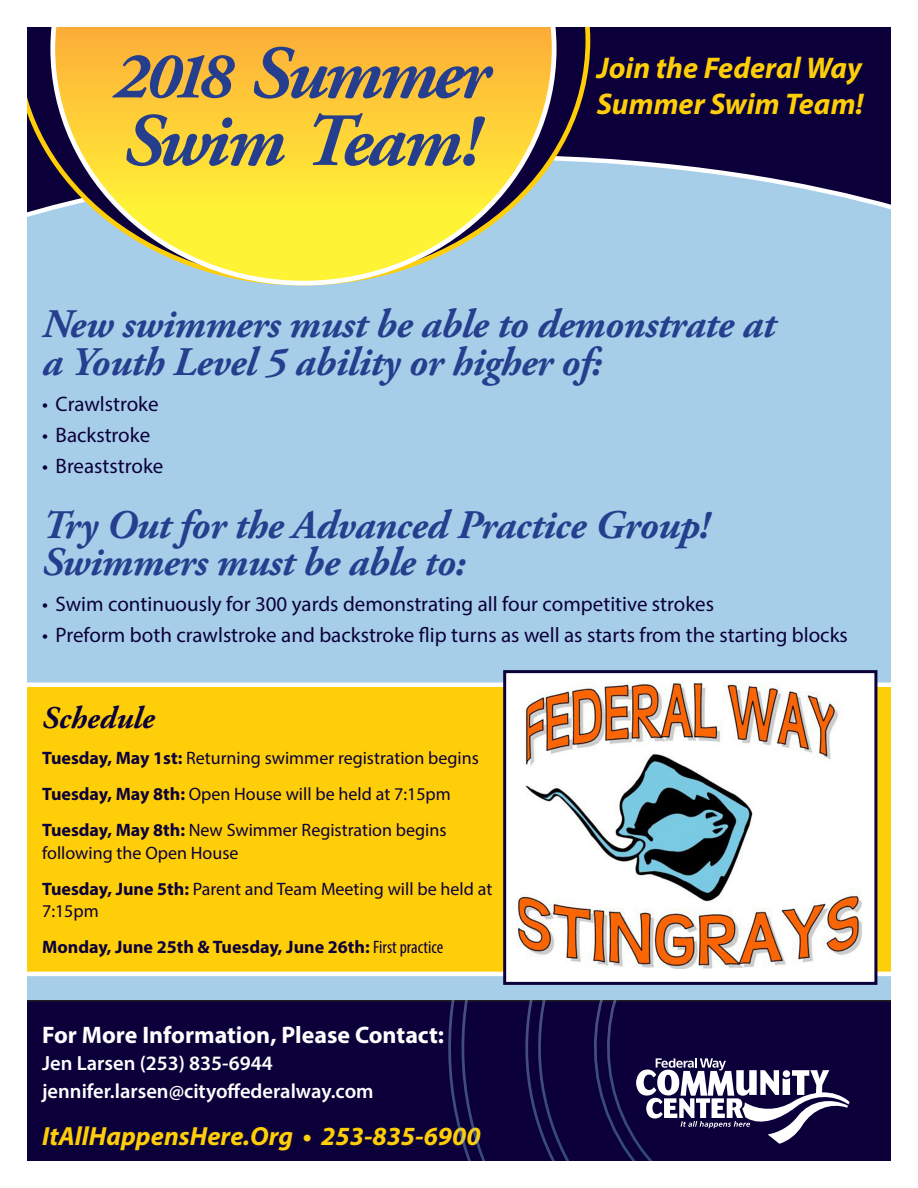
<style>
.page{position:relative;width:918px;height:1188px;background:#fff}
.page>*{position:absolute;margin:0;border:0;box-sizing:border-box;transform-origin:0 0}
.t1{font:italic 700 75px/67.5px "Adobe Garamond Pro";letter-spacing:-.05em;color:#253f8e}
.GaramondHeader{font:italic 700 40.5px/37.5px "Adobe Garamond Pro";letter-spacing:-.01em;color:#253f8e}
.RegText{font:italic 700 31.5px "Adobe Garamond Pro";color:#0c003a}
.t2{font:italic 700 30px/36px "Myriad Pro";color:#fece08}
.t3{font:italic 700 26.25px "Myriad Pro";color:#fece08}
.RegText-2{font:700 24px "Myriad Pro";color:#fff}
.t4{font:21px "Myriad Pro";color:#0c003a}
.RegText-3{font:600 20.55px/27.3px "Myriad Pro";color:#fff}
.RegText-4{font:18px/22.5px "Myriad Pro";color:#0c003a}
.RegText-5{font:700 18px "Myriad Pro";color:#0c003a}
.s1{font-size:66px}
.s2{font-weight:700}
.s3{font-weight:400;font-stretch:condensed}
</style>
<div class="page">
<div style="left:22px;top:28px;width:868px;height:1160px;background:#a6cee8"></div>
<div style="left:27px;top:1000px;width:864px;height:161px;background:#0c003a"></div>
<svg style="left:590px;top:27px;width:301px;height:238px"></svg>
<svg style="left:27px;top:27px;width:563px;height:190px"></svg>
<svg style="left:50px;top:27px;width:507px;height:258px"></svg>
<div style="left:27px;top:682px;width:864px;height:294px;background:#fece08"></div>
<div style="left:423px;top:1000px;width:17px;height:161px;background:#0c003a"></div>
<svg style="left:440px;top:1000px;width:78px;height:161px"></svg>
<svg style="left:518px;top:1000px;width:18px;height:161px"></svg>
<svg style="left:536px;top:1000px;width:349px;height:161px"></svg>
<div style="left:505px;top:672px;width:371px;height:311px;background:#fff"></div>
<img style="left:518px;top:683px;width:344px;height:286px">
<div style="left:503px;top:670px;width:374px;height:315px;border:3px solid #0c003a"></div>
<div style="left:0;top:0;width:27px;height:1188px;background:#fff"></div>
<div style="left:0;top:1161px;width:918px;height:27px;background:#fff"></div>
<p class="t1" style="left:114px;top:41px;width:377px"><span class="s1">2018</span> Summer<br>Swim Team!</p>
<p class="t2" style="left:597px;top:49px;width:269px">Join the Federal Way<br>Summer Swim Team!</p>
<p class="GaramondHeader" style="left:42px;top:307px;width:735px">New swimmers must be able to demonstrate at a Youth Level 5 ability or higher of:</p>
<p class="t4" style="left:42px;top:391px;width:118px">• Crawlstroke</p>
<p class="t4" style="left:42px;top:422px;width:110px">• Backstroke</p>
<p class="t4" style="left:42px;top:453px;width:123px">• Breaststroke</p>
<p class="GaramondHeader" style="left:42px;top:507px;width:669px">Try Out for the Advanced Practice Group!<br>Swimmers must be able to:</p>
<p class="t4" style="left:42px;top:591px;width:674px">• Swim continuously for 300 yards demonstrating all four competitive strokes</p>
<p class="t4" style="left:42px;top:622px;width:807px">• Preform both crawlstroke and backstroke flip turns as well as starts from the starting blocks</p>
<p class="RegText" style="left:42px;top:700px;width:114px">Schedule</p>
<p class="RegText-4" style="left:42px;top:747px;width:438px"><span class="s2">Tuesday, May 1st:</span> Returning swimmer registration begins</p>
<p class="RegText-4" style="left:42px;top:783px;width:410px"><span class="s2">Tuesday, May 8th:</span> Open House will be held at 7:15pm</p>
<p class="RegText-4" style="left:42px;top:819px;width:406px"><span class="s2">Tuesday, May 8th:</span> New Swimmer Registration begins following the Open House</p>
<p class="RegText-4" style="left:42px;top:877px;width:452px"><span class="s2">Tuesday, June 5th:</span> Parent and Team Meeting will be held at<br>7:15pm</p>
<p class="RegText-5" style="left:42px;top:935px;width:403px">Monday, June 25th &amp; Tuesday, June 26th: <span class="s3">First practice</span></p>
<p class="RegText-2" style="left:42px;top:1019px;width:404px">For More Information, Please Contact:</p>
<p class="RegText-3" style="left:42px;top:1049px;width:333px">Jen Larsen (253) 835-6944 jennifer.larsen@cityoffederalway.com</p>
<p class="t3" style="left:42px;top:1119px;width:440px">ItAllHappensHere.Org • 253-835-6900</p>
</div>
